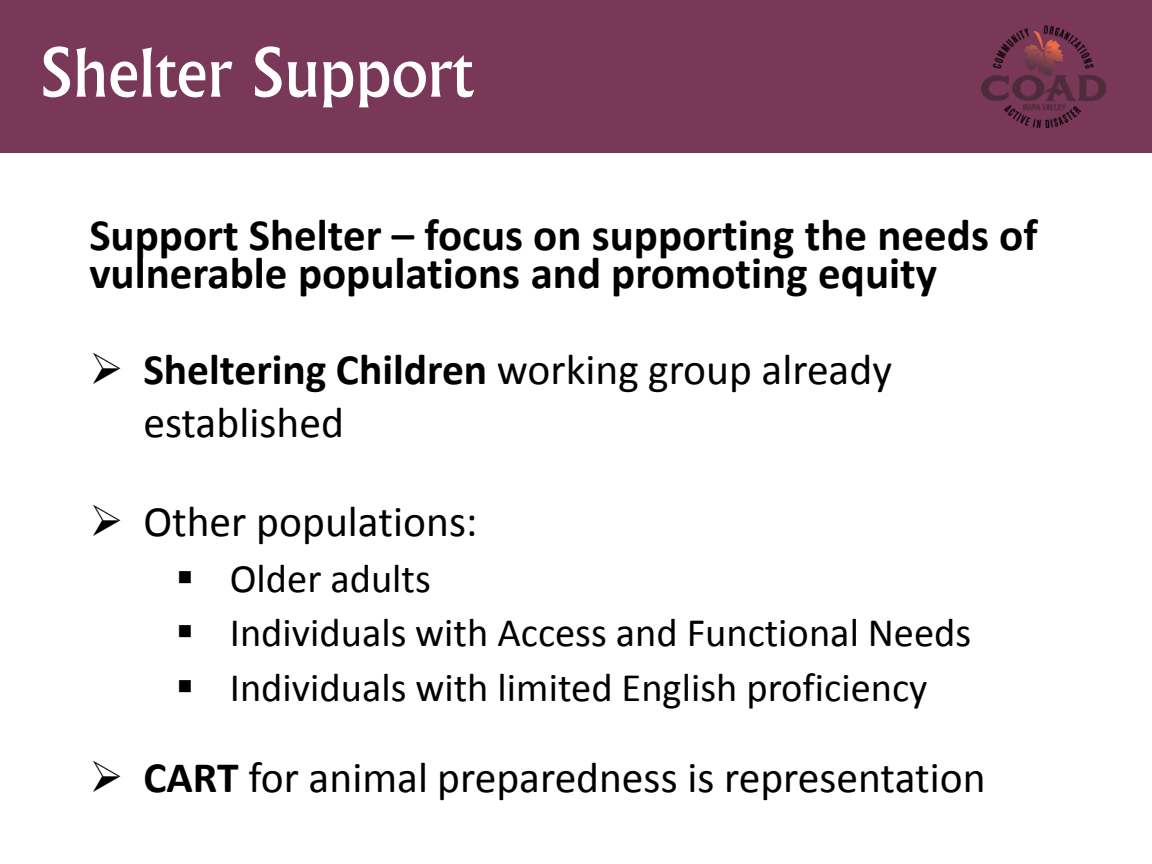
<style>
.page{position:relative;width:1152px;height:864px;background:#fff}
.page>*{position:absolute;margin:0;border:0;box-sizing:border-box;transform-origin:0 0}
.t1{font:72px "Narkisim";color:#fff}
.t2{font:700 45px/37.8px "Calibri";color:#000}
.t3{font:43.5px/52.2px "Calibri";color:#000}
.t4{font:40.5px "Calibri";color:#000}
.s1{font-weight:700}
</style>
<div class="page">
<div style="left:0;top:0;width:1152px;height:153px;background:#7a3858"></div>
<img style="left:981px;top:26px;width:125px;height:101px">
<p class="t1" style="left:40px;top:33px;width:435px">Shelter Support</p>
<p class="t2" style="left:89px;top:214px;width:950px">Support Shelter – focus on supporting the needs of vulnerable populations and promoting equity</p>
<p class="t3" style="left:143px;top:343px;width:750px;text-indent:-54px">➢ <span class="s1">Sheltering Children</span> working group already established</p>
<p class="t3" style="left:89px;top:494px;width:390px">➢ Other populations:</p>
<p class="t4" style="left:176px;top:550px;width:257px">▪ Older adults</p>
<p class="t4" style="left:176px;top:605px;width:797px">▪ Individuals with Access and Functional Needs</p>
<p class="t4" style="left:176px;top:659px;width:753px">▪ Individuals with limited English proficiency</p>
<p class="t3" style="left:89px;top:750px;width:898px">➢ <span class="s1">CART</span> for animal preparedness is representation</p>
</div>
